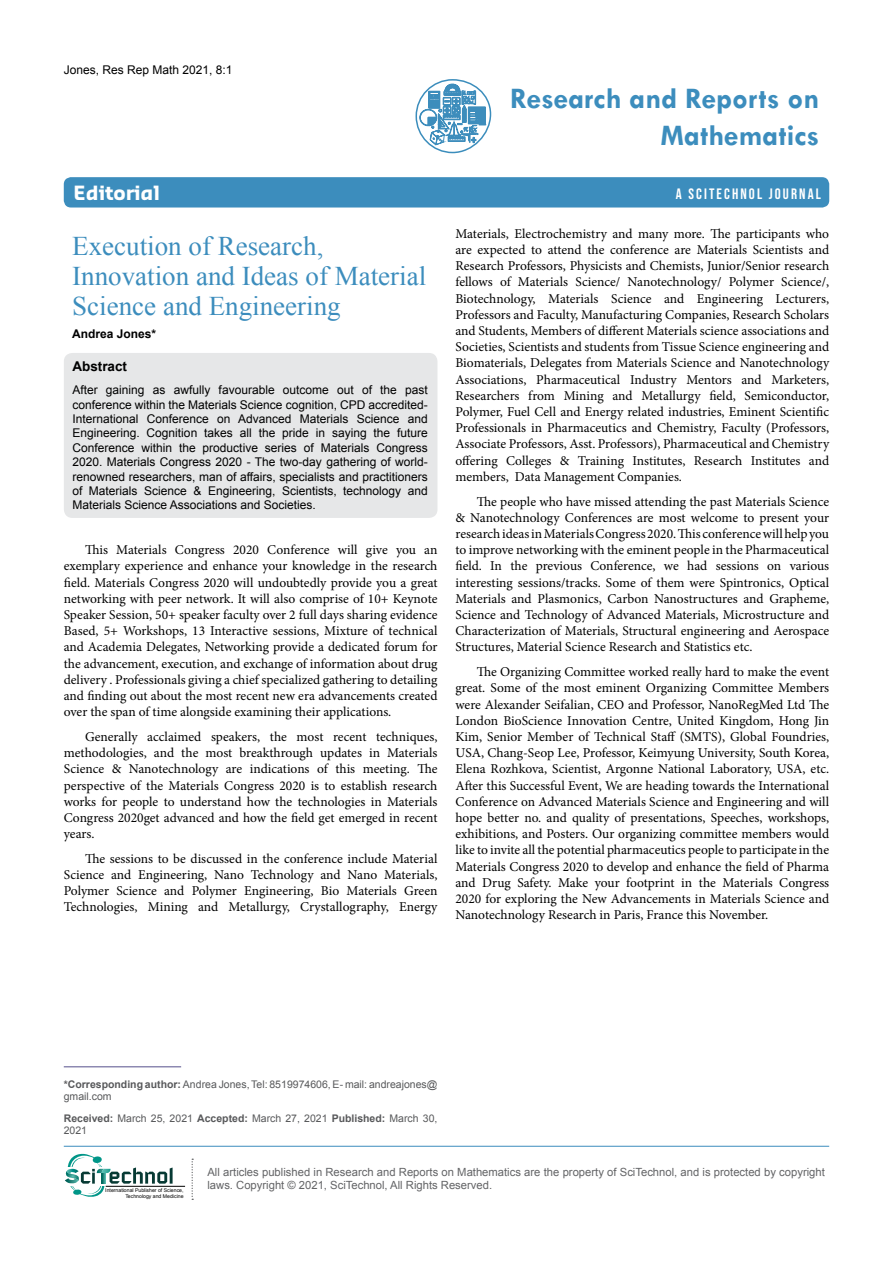
<style>
.page{position:relative;width:893px;height:1263px;background:#fff}
.page>*{position:absolute;margin:0;border:0;box-sizing:border-box;transform-origin:0 0}
.t1{font:700 30px/37.5px "Tw Cen";color:#3c8dbd;text-align:right}
.t2{font:27px/30px "Times New Roman";color:#3c8dbd}
.t3{font:700 19.2px "Sansa";color:#fff}
.t4{font:15px "Bebas Neue";letter-spacing:.14em;color:#fff}
.t5{font:13.5px/16.2px "Minion Pro";color:#000;text-align:justify}
.t6{font:700 13.5px "Arial";color:#000}
.t7{font:12px/14.4px "Arial";color:#000;text-align:justify}
.t8{font:700 12px "Arial";color:#000}
.t9{font:11.25px/13.5px "Arial";color:#636466}
.t10{font:10.5px/12.6px "Arial";color:#58595b}
.t11{font:5.1px/6.1px "Arial";color:#000;text-align:right}
.s1{font-weight:700}
</style>
<div class="page">
<div style="left:64px;top:177px;width:765px;height:30px;background:#3c8dbd;border-radius:7px"></div>
<hr style="left:64px;top:1146px;width:765px;height:1px;background:#3c8dbd">
<hr style="left:106px;top:1186px;width:79px;height:1px;background:#000">
<svg style="left:192px;top:1158px;width:1px;height:42px"></svg>
<svg style="left:65px;top:1154px;width:108px;height:43px"></svg>
<div style="left:416px;top:79px;width:75px;height:74px;border:2px solid #3b8dbc;border-radius:36px"></div>
<svg style="left:420px;top:84px;width:66px;height:63px"></svg>
<div style="left:64px;top:353px;width:373px;height:165px;background:#e6e7e8;border-radius:9px"></div>
<hr style="left:64px;top:1066px;width:117px;height:1px;background:#56508c">
<p class="t7" style="left:64px;top:62px;width:170px">Jones, Res Rep Math 2021, 8:1</p>
<h1 class="t1" style="left:510px;top:79px;width:311px">Research and Reports on<br>Mathematics</h1>
<h3 class="t3" style="left:74px;top:181px;width:88px">Editorial</h3>
<p class="t4" style="left:676px;top:185px;width:147px">A SCITECHNOL JOURNAL</p>
<h2 class="t2" style="left:72px;top:231px;width:355px">Execution of Research,<br>Innovation and Ideas of Material<br>Science and Engineering</h2>
<p class="t8" style="left:72px;top:326px;width:86px">Andrea Jones*</p>
<p class="t6" style="left:72px;top:358px;width:56px">Abstract</p>
<p class="t7" style="left:72px;top:383px;width:357px">After gaining as awfully favourable outcome out of the past conference within the Materials Science cognition, CPD accredited-International Conference on Advanced Materials Science and Engineering. Cognition takes all the pride in saying the future Conference within the productive series of Materials Congress 2020. Materials Congress 2020 - The two-day gathering of world&shy;renowned researchers, man of affairs, specialists and practitioners of Materials Science &amp; Engineering, Scientists, technology and Materials Science Associations and Societies.</p>
<p class="t5" style="left:64px;top:542px;width:375px;text-indent:21px">This Materials Congress 2020 Conference will give you an exemplary experience and enhance your knowledge in the research field. Materials Congress 2020 will undoubtedly provide you a great networking with peer network. It will also comprise of 10+ Keynote Speaker Session, 50+ speaker faculty over 2 full days sharing evidence Based, 5+ Workshops, 13 Interactive sessions, Mixture of technical and Academia Delegates, Networking provide a dedicated forum for the advancement, execution, and exchange of information about drug delivery . Professionals giving a chief specialized gathering to detailing and finding out about the most recent new era advancements created over the span of time alongside examining their applications.</p>
<p class="t5" style="left:64px;top:729px;width:375px;text-indent:21px">Generally acclaimed speakers, the most recent techniques, methodologies, and the most breakthrough updates in Materials Science &amp; Nanotechnology are indications of this meeting. The perspective of the Materials Congress 2020 is to establish research works for people to understand how the technologies in Materials Congress 2020get advanced and how the field get emerged in recent years.</p>
<p class="t5" style="left:64px;top:850px;width:375px;text-indent:21px">The sessions to be discussed in the conference include Material Science and Engineering, Nano Technology and Nano Materials, Polymer Science and Polymer Engineering, Bio Materials Green Technologies, Mining and Metallurgy, Crystallography, Energy</p>
<p class="t5" style="left:455px;top:225px;width:375px">Materials, Electrochemistry and many more. The participants who are expected to attend the conference are Materials Scientists and Research Professors, Physicists and Chemists, Junior/Senior research fellows of Materials Science/ Nanotechnology/ Polymer Science/, Biotechnology, Materials Science and Engineering Lecturers, Professors and Faculty, Manufacturing Companies, Research Scholars and Students, Members of different Materials science associations and Societies, Scientists and students from Tissue Science engineering and Biomaterials, Delegates from Materials Science and Nanotechnology Associations, Pharmaceutical Industry Mentors and Marketers, Researchers from Mining and Metallurgy field, Semiconductor, Polymer, Fuel Cell and Energy related industries, Eminent Scientific Professionals in Pharmaceutics and Chemistry, Faculty (Professors, Associate Professors, Asst. Professors), Pharmaceutical and Chemistry offering Colleges &amp; Training Institutes, Research Institutes and members, Data Management Companies.</p>
<p class="t5" style="left:455px;top:493px;width:375px;text-indent:21px">The people who have missed attending the past Materials Science &amp; Nanotechnology Conferences are most welcome to present your research ideas in Materials Congress 2020. This conference will help you to improve networking with the eminent people in the Pharmaceutical field. In the previous Conference, we had sessions on various interesting sessions/tracks. Some of them were Spintronics, Optical Materials and Plasmonics, Carbon Nanostructures and Grapheme, Science and Technology of Advanced Materials, Microstructure and Characterization of Materials, Structural engineering and Aerospace Structures, Material Science Research and Statistics etc.</p>
<p class="t5" style="left:455px;top:664px;width:375px;text-indent:21px">The Organizing Committee worked really hard to make the event great. Some of the most eminent Organizing Committee Members were Alexander Seifalian, CEO and Professor, NanoRegMed Ltd The London BioScience Innovation Centre, United Kingdom, Hong Jin Kim, Senior Member of Technical Staff (SMTS), Global Foundries, USA, Chang-Seop Lee, Professor, Keimyung University, South Korea, Elena Rozhkova, Scientist, Argonne National Laboratory, USA, etc.<br>After this Successful Event, We are heading towards the International Conference on Advanced Materials Science and Engineering and will hope better no. and quality of presentations, Speeches, workshops, exhibitions, and Posters. Our organizing committee members would like to invite all the potential pharmaceutics people to participate in the Materials Congress 2020 to develop and enhance the field of Pharma and Drug Safety. Make your footprint in the Materials Congress 2020 for exploring the New Advancements in Materials Science and Nanotechnology Research in Paris, France this November.</p>
<p class="t10" style="left:64px;top:1078px;width:375px"><span class="s1">*Corresponding author:</span> Andrea Jones, Tel: 8519974606, E- mail: andreajones@ gmail.com</p>
<p class="t10" style="left:64px;top:1112px;width:375px"><span class="s1">Received:</span> March 25, 2021 <span class="s1">Accepted:</span> March 27, 2021 <span class="s1">Published:</span> March 30,<br>2021</p>
<p class="t11" style="left:105px;top:1187px;width:80px">International Publisher of Science,<br>Technology and Medicine</p>
<p class="t9" style="left:207px;top:1165px;width:619px">All articles published in Research and Reports on Mathematics are the property of SciTechnol, and is protected by copyright laws. Copyright © 2021, SciTechnol, All Rights Reserved.</p>
</div>
